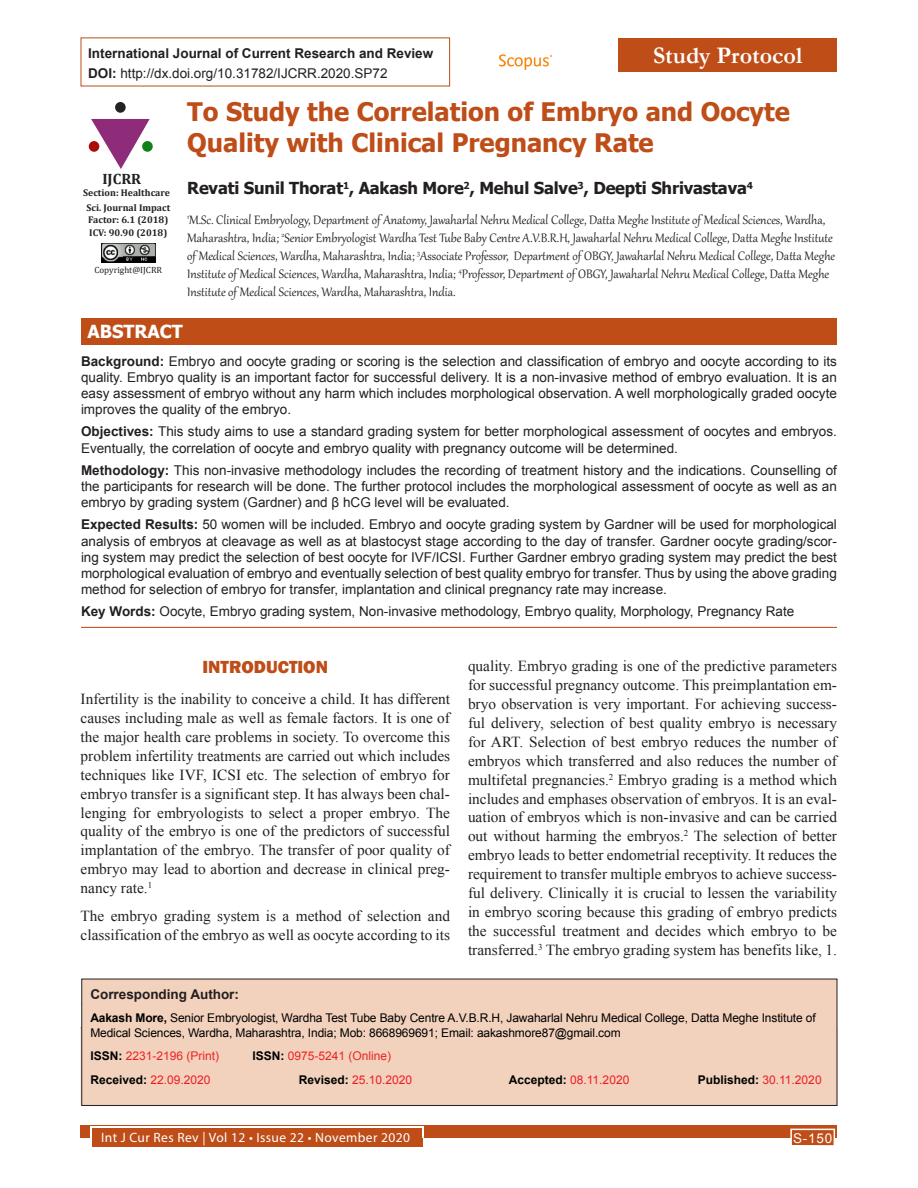
<style>
.page{position:relative;width:918px;height:1188px;background:#fff}
.page>*{position:absolute;margin:0;border:0;box-sizing:border-box;transform-origin:0 0}
.Article_title{font:700 25.5px/30.6px "Tahoma";color:#be4d18}
.Articles{font:700 24px "Garamond";color:#fff}
.Head_1{font:800 18px "Franklin Gothic";color:#be4d18}
.t1{font:700 18px "Tahoma";color:#fff}
.Author_name{font:700 16.5px "Tahoma";letter-spacing:-.01em;color:#231f20}
.Text_copy{font:15.3px/18.9px "Times New Roman";color:#231f20;text-align:justify}
.Author_affiliation{font:15px/18px "Gabriola";color:#231f20}
.t2{font:700 15px "Cambria";color:#231f20}
.Abstract_text{font:13.5px/16.2px "Arial";color:#231f20;text-align:justify}
.Keywords{font:13.5px "Arial";color:#231f20}
.Corresponding_head{font:700 13.5px "Arial";color:#231f20}
.t3{font:13.5px "Myriad Pro";letter-spacing:.03em;color:#fff}
.t4{font:13.5px "Arial";color:#fff}
.Corresponding_text{font:12px/14.4px "Arial";letter-spacing:-.01em;color:#000}
.Corresponding_text-2{font:12px "Arial";color:#ee1d23}
.Corresponding_text-3{font:12px "Arial";color:#ee2123}
.Corresponding_text-4{font:700 12px "Arial";color:#000}
.t5{font:700 9.75px/11.7px "Cambria";color:#231f20}
.Text{font:9px "Cambria";color:#231f20}
.s1{font-weight:700}
.s2{font-weight:700;color:#000}
.s3{font-weight:400;color:#ee1d23}
</style>
<div class="page">
<div style="left:81px;top:1125px;width:756px;height:13px;background:#be4d18"></div>
<div style="left:92px;top:1128px;width:330px;height:19px;background:#be4d18"></div>
<hr style="left:90px;top:1127px;width:333px;height:1px;background:#fff">
<svg style="left:90px;top:1128px;width:2px;height:10px"></svg>
<svg style="left:422px;top:1127px;width:2px;height:11px"></svg>
<div style="left:790px;top:1129px;width:45px;height:17px;background:#be4d18;border:2px solid #fff"></div>
<div style="left:81px;top:979px;width:756px;height:127px;background:#f2d2bd;border:1px solid #231f20"></div>
<hr style="left:81px;top:627px;width:756px;height:1px;background:#cd542a">
<div style="left:81px;top:318px;width:756px;height:27px;background:#be4d18"></div>
<img style="left:500px;top:54px;width:53px;height:16px">
<svg style="left:91px;top:119px;width:59px;height:50px"></svg>
<div style="left:142px;top:141px;width:11px;height:11px;background:#128117;border-radius:50%"></div>
<div style="left:115px;top:102px;width:11px;height:11px;background:#232323;border-radius:50%"></div>
<div style="left:89px;top:141px;width:10px;height:11px;background:#ac0b0b;border-radius:50%"></div>
<img style="left:101px;top:243px;width:54px;height:20px">
<img style="left:123px;top:257px;width:31px;height:5px">
<div style="left:618px;top:38px;width:219px;height:34px;background:#be4d18"></div>
<p class="Corresponding_head" style="left:88px;top:44px;width:347px">International Journal of Current Research and Review</p>
<p class="Abstract_text" style="left:88px;top:66px;width:301px"><span class="s1">DOI:</span> http://dx.doi.org/10.31782/IJCRR.2020.SP72</p>
<p class="Articles" style="left:653px;top:39px;width:151px">Study Protocol</p>
<p class="t2" style="left:102px;top:168px;width:40px">IJCRR</p>
<p class="t5" style="left:83px;top:186px;width:88px">Section: Healthcare</p>
<p class="t5" style="left:86px;top:201px;width:85px">Sci. Journal Impact<br>Factor: 6.1 (2018)</p>
<p class="t5" style="left:89px;top:226px;width:80px">ICV: 90.90 (2018)</p>
<p class="Text" style="left:94px;top:265px;width:69px">Copyright@IJCRR</p>
<p class="Article_title" style="left:187px;top:98px;width:604px">To Study the Correlation of Embryo and Oocyte<br>Quality with Clinical Pregnancy Rate</p>
<p class="Author_name" style="left:187px;top:177px;width:567px">Revati Sunil Thorat<sup>1</sup>, Aakash More<sup>2</sup>, Mehul Salve<sup>3</sup>, Deepti Shrivastava<sup>4</sup></p>
<p class="Author_affiliation" style="left:187px;top:210px;width:650px"><sup>1</sup>M.Sc. Clinical Embryology, Department of Anatomy, Jawaharlal Nehru Medical College, Datta Meghe Institute of Medical Sciences, Wardha, Maharashtra, India; <sup>2</sup>Senior Embryologist Wardha Test Tube Baby Centre A.V.B.R.H, Jawaharlal Nehru Medical College, Datta Meghe Institute of Medical Sciences, Wardha, Maharashtra, India; <sup>3</sup>Associate Professor, Department of OBGY, Jawaharlal Nehru Medical College, Datta Meghe Institute of Medical Sciences, Wardha, Maharashtra, India; <sup>4</sup>Professor, Department of OBGY, Jawaharlal Nehru Medical College, Datta Meghe Institute of Medical Sciences, Wardha, Maharashtra, India.</p>
<p class="t1" style="left:87px;top:319px;width:97px">ABSTRACT</p>
<p class="Abstract_text" style="left:81px;top:353px;width:757px"><span class="s1">Background:</span> Embryo and oocyte grading or scoring is the selection and classification of embryo and oocyte according to its quality. Embryo quality is an important factor for successful delivery. It is a non-invasive method of embryo evaluation. It is an easy assessment of embryo without any harm which includes morphological observation. A well morphologically graded oocyte improves the quality of the embryo.</p>
<p class="Abstract_text" style="left:81px;top:424px;width:757px"><span class="s1">Objectives:</span> This study aims to use a standard grading system for better morphological assessment of oocytes and embryos.<br>Eventually, the correlation of oocyte and embryo quality with pregnancy outcome will be determined.</p>
<p class="Abstract_text" style="left:81px;top:462px;width:758px"><span class="s1">Methodology:</span> This non-invasive methodology includes the recording of treatment history and the indications. Counselling of the participants for research will be done. The further protocol includes the morphological assessment of oocyte as well as an embryo by grading system (Gardner) and β hCG level will be evaluated.</p>
<p class="Abstract_text" style="left:81px;top:517px;width:758px"><span class="s1">Expected Results:</span> 50 women will be included. Embryo and oocyte grading system by Gardner will be used for morphological analysis of embryos at cleavage as well as at blastocyst stage according to the day of transfer. Gardner oocyte grading/scor&shy;ing system may predict the selection of best oocyte for IVF/ICSI. Further Gardner embryo grading system may predict the best morphological evaluation of embryo and eventually selection of best quality embryo for transfer. Thus by using the above grading method for selection of embryo for transfer, implantation and clinical pregnancy rate may increase.</p>
<p class="Keywords" style="left:81px;top:603px;width:715px"><span class="s1">Key Words:</span> Oocyte, Embryo grading system, Non-invasive methodology, Embryo quality, Morphology, Pregnancy Rate</p>
<p class="Head_1" style="left:203px;top:656px;width:127px">INTRODUCTION</p>
<p class="Text_copy" style="left:81px;top:689px;width:371px">Infertility is the inability to conceive a child. It has different causes including male as well as female factors. It is one of the major health care problems in society. To overcome this problem infertility treatments are carried out which includes techniques like IVF, ICSI etc. The selection of embryo for embryo transfer is a significant step. It has always been chal&shy;lenging for embryologists to select a proper embryo. The quality of the embryo is one of the predictors of successful implantation of the embryo. The transfer of poor quality of embryo may lead to abortion and decrease in clinical preg&shy;nancy rate.<sup>1</sup></p>
<p class="Text_copy" style="left:81px;top:906px;width:371px">The embryo grading system is a method of selection and classification of the embryo as well as oocyte according to its</p>
<p class="Text_copy" style="left:468px;top:656px;width:371px">quality. Embryo grading is one of the predictive parameters for successful pregnancy outcome. This preimplantation em&shy;bryo observation is very important. For achieving success&shy;ful delivery, selection of best quality embryo is necessary for ART. Selection of best embryo reduces the number of embryos which transferred and also reduces the number of multifetal pregnancies.<sup>2</sup> Embryo grading is a method which includes and emphases observation of embryos. It is an eval&shy;uation of embryos which is non-invasive and can be carried out without harming the embryos.<sup>2</sup> The selection of better embryo leads to better endometrial receptivity. It reduces the requirement to transfer multiple embryos to achieve success&shy;ful delivery. Clinically it is crucial to lessen the variability in embryo scoring because this grading of embryo predicts the successful treatment and decides which embryo to be transferred.<sup>3</sup> The embryo grading system has benefits like, 1.</p>
<p class="Corresponding_head" style="left:90px;top:985px;width:150px">Corresponding Author:</p>
<p class="Corresponding_text" style="left:90px;top:1011px;width:727px"><span class="s1">Aakash More,</span> Senior Embryologist, Wardha Test Tube Baby Centre A.V.B.R.H, Jawaharlal Nehru Medical College, Datta Meghe Institute of<br>Medical Sciences, Wardha, Maharashtra, India; Mob: 8668969691; Email: aakashmore87@gmail.com</p>
<p class="Corresponding_text-3" style="left:90px;top:1048px;width:130px"><span class="s2">ISSN:</span> 2231-2196 (Print)</p>
<p class="Corresponding_text-3" style="left:252px;top:1048px;width:140px"><span class="s2">ISSN:</span> 0975-5241 (Online)</p>
<p class="Corresponding_text-2" style="left:90px;top:1072px;width:122px"><span class="s2">Received:</span> 22.09.2020</p>
<p class="Corresponding_text-2" style="left:299px;top:1072px;width:115px"><span class="s2">Revised:</span> 25.10.2020</p>
<p class="Corresponding_text-2" style="left:509px;top:1072px;width:122px"><span class="s2">Accepted:</span> 08.11.2020</p>
<p class="Corresponding_text-4" style="left:698px;top:1071px;width:125px">Published: <span class="s3">30.11.2020</span></p>
<p class="t3" style="left:101px;top:1129px;width:311px">Int J Cur Res Rev | Vol 12 • Issue 22 • November 2020</p>
<p class="t4" style="left:793px;top:1129px;width:41px">S-150</p>
</div>
